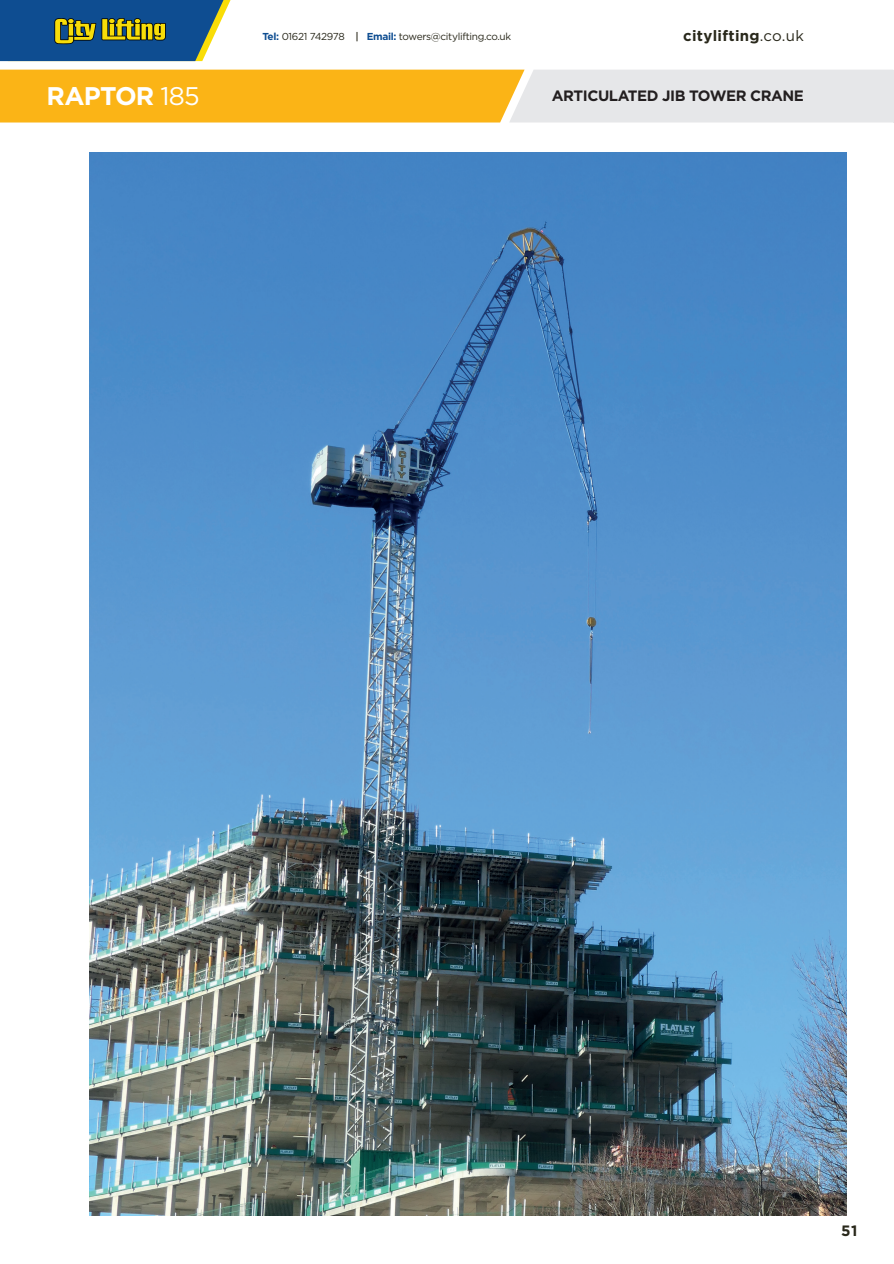
<style>
.page{position:relative;width:894px;height:1264px;background:#fff}
.page>*{position:absolute;margin:0;border:0;box-sizing:border-box;transform-origin:0 0}
.t1{font:700 25.5px "Gotham";letter-spacing:-.03em;color:#fff}
.t2{font:700 15px "Gotham";letter-spacing:-.03em;color:#231f20}
.t3{font:700 15px "Gotham";letter-spacing:.02em;color:#29281b}
.t4{font:10.05px "Gotham";letter-spacing:-.03em;color:#29281b}
.s1{font-weight:700;color:#0e4d91}
.s2{font-weight:500}
.s3{font-weight:400}
</style>
<div class="page">
<img style="left:89px;top:153px;width:757px;height:1062px">
<svg style="left:0;top:70px;width:893px;height:52px;background:#f2c970"></svg>
<hr style="left:893px;top:70px;width:1px;height:52px;background:#e6e7e9">
<svg style="left:0;top:0;width:231px;height:61px;background:#376480"></svg>
<p class="t4" style="left:262px;top:30px;width:250px"><span class="s1">Tel:</span> 01621 742978 <span class="s2">|</span> <span class="s1">Email:</span> towers@citylifting.co.uk</p>
<h2 class="t3" style="left:683px;top:25px;width:122px">citylifting<span class="s3">.co.uk</span></h2>
<h1 class="t1" style="left:47px;top:79px;width:155px">RAPTOR <span class="s3">185</span></h1>
<h2 class="t2" style="left:551px;top:86px;width:254px">ARTICULATED JIB TOWER CRANE</h2>
<h2 class="t3" style="left:841px;top:1220px;width:18px">51</h2>
</div>
